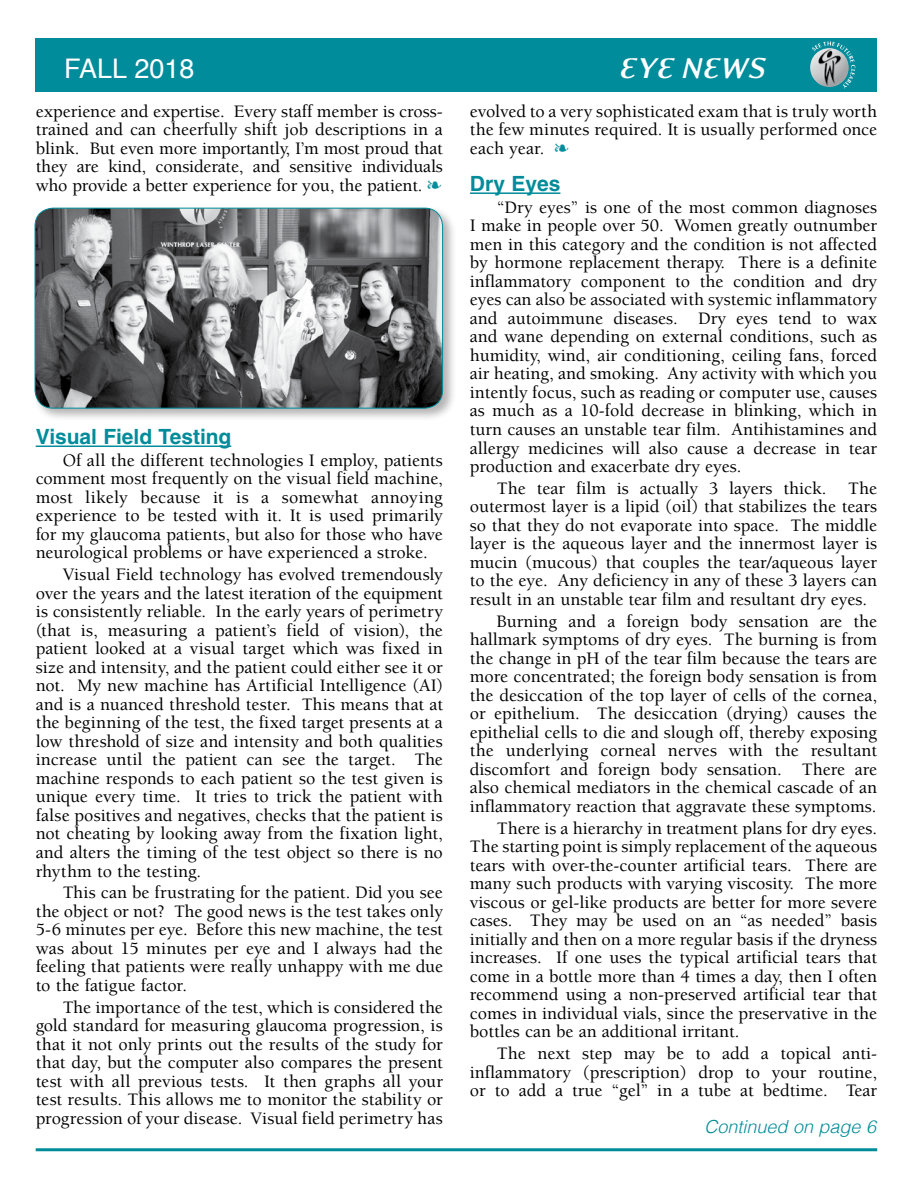
<style>
.page{position:relative;width:918px;height:1188px;background:#fff}
.page>*{position:absolute;margin:0;border:0;box-sizing:border-box;transform-origin:0 0}
.t1{font:33px "Eidetic Modern Bold Italic TT";color:#fff}
.t2{font:27px "Helvetica";color:#fff}
.t3{font:700 21px "Helvetica";letter-spacing:-.005em;color:#008c9a}
.t4{font:500 18px/18.5px "Berkeley";color:#000;text-align:justify}
.t5{font:italic 300 18px "Helvetica";color:#008c9a}
.s1{color:#008c9a}
</style>
<div class="page">
<hr style="left:36px;top:1148px;width:841px;height:3px;background:#008c9a">
<div style="left:36px;top:38px;width:841px;height:54px;background:#008c9a"></div>
<hr style="left:36px;top:446px;width:195px;height:1px;background:#008c9a">
<hr style="left:470px;top:192px;width:90px;height:2px;background:#008c9a">
<svg style="left:812px;top:41px;width:43px;height:48px"></svg>
<img style="left:810px;top:48px;width:39px;height:39px;border-radius:19px">
<div style="left:32px;top:205px;width:425px;height:217px;background:#000;opacity:.3"></div>
<img style="left:35px;top:208px;width:408px;height:200px">
<div style="left:35px;top:208px;width:408px;height:201px;border:1px solid #008c9a;border-radius:18px"></div>
<h2 class="t2" style="left:64px;top:48px;width:132px">FALL 2018</h2>
<h1 class="t1" style="left:619px;top:51px;width:148px">EYE NEWS</h1>
<p class="t4" style="left:36px;top:102px;width:409px">experience and expertise. Every staff member is cross&shy;trained and can cheerfully shift job descriptions in a blink. But even more importantly, I’m most proud that they are kind, considerate, and sensitive individuals who provide a better experience for you, the patient. <span class="s1">❧</span></p>
<p class="t4" style="left:470px;top:102px;width:409px">evolved to a very sophisticated exam that is truly worth the few minutes required. It is usually performed once each year. <span class="s1">❧</span></p>
<p class="t3" style="left:470px;top:171px;width:92px">Dry Eyes</p>
<p class="t4" style="left:470px;top:198px;width:409px;text-indent:27px">“Dry eyes” is one of the most common diagnoses I make in people over 50. Women greatly outnumber men in this category and the condition is not affected by hormone replacement therapy. There is a definite inflammatory component to the condition and dry eyes can also be associated with systemic inflammatory and autoimmune diseases. Dry eyes tend to wax and wane depending on external conditions, such as humidity, wind, air conditioning, ceiling fans, forced air heating, and smoking. Any activity with which you intently focus, such as reading or computer use, causes as much as a 10-fold decrease in blinking, which in turn causes an unstable tear film. Antihistamines and allergy medicines will also cause a decrease in tear production and exacerbate dry eyes.</p>
<p class="t4" style="left:470px;top:479px;width:409px;text-indent:27px">The tear film is actually 3 layers thick. The outermost layer is a lipid (oil) that stabilizes the tears so that they do not evaporate into space. The middle layer is the aqueous layer and the innermost layer is mucin (mucous) that couples the tear/aqueous layer to the eye. Any deficiency in any of these 3 layers can result in an unstable tear film and resultant dry eyes.</p>
<p class="t4" style="left:470px;top:612px;width:409px;text-indent:27px">Burning and a foreign body sensation are the hallmark symptoms of dry eyes. The burning is from the change in pH of the tear film because the tears are more concentrated; the foreign body sensation is from the desiccation of the top layer of cells of the cornea, or epithelium. The desiccation (drying) causes the epithelial cells to die and slough off, thereby exposing the underlying corneal nerves with the resultant discomfort and foreign body sensation. There are also chemical mediators in the chemical cascade of an inflammatory reaction that aggravate these symptoms.</p>
<p class="t4" style="left:470px;top:819px;width:409px;text-indent:27px">There is a hierarchy in treatment plans for dry eyes.<br>The starting point is simply replacement of the aqueous tears with over-the-counter artificial tears. There are many such products with varying viscosity. The more viscous or gel-like products are better for more severe cases. They may be used on an “as needed” basis initially and then on a more regular basis if the dryness increases. If one uses the typical artificial tears that come in a bottle more than 4 times a day, then I often recommend using a non-preserved artificial tear that comes in individual vials, since the preservative in the bottles can be an additional irritant.</p>
<p class="t4" style="left:470px;top:1045px;width:409px;text-indent:27px">The next step may be to add a topical anti&shy;inflammatory (prescription) drop to your routine, or to add a true “gel” in a tube at bedtime. Tear</p>
<p class="t5" style="left:705px;top:1111px;width:173px">Continued on page 6</p>
<p class="t3" style="left:36px;top:424px;width:197px">Visual Field Testing</p>
<p class="t4" style="left:36px;top:451px;width:409px;text-indent:27px">Of all the different technologies I employ, patients comment most frequently on the visual field machine, most likely because it is a somewhat annoying experience to be tested with it. It is used primarily for my glaucoma patients, but also for those who have neurological problems or have experienced a stroke.</p>
<p class="t4" style="left:36px;top:566px;width:409px;text-indent:27px">Visual Field technology has evolved tremendously over the years and the latest iteration of the equipment is consistently reliable. In the early years of perimetry (that is, measuring a patient’s field of vision), the patient looked at a visual target which was fixed in size and intensity, and the patient could either see it or not. My new machine has Artificial Intelligence (AI) and is a nuanced threshold tester. This means that at the beginning of the test, the fixed target presents at a low threshold of size and intensity and both qualities increase until the patient can see the target. The machine responds to each patient so the test given is unique every time. It tries to trick the patient with false positives and negatives, checks that the patient is not cheating by looking away from the fixation light, and alters the timing of the test object so there is no rhythm to the testing.</p>
<p class="t4" style="left:36px;top:884px;width:409px;text-indent:27px">This can be frustrating for the patient. Did you see the object or not? The good news is the test takes only 5-6 minutes per eye. Before this new machine, the test was about 15 minutes per eye and I always had the feeling that patients were really unhappy with me due to the fatigue factor.</p>
<p class="t4" style="left:36px;top:998px;width:409px;text-indent:27px">The importance of the test, which is considered the gold standard for measuring glaucoma progression, is that it not only prints out the results of the study for that day, but the computer also compares the present test with all previous tests. It then graphs all your test results. This allows me to monitor the stability or progression of your disease. Visual field perimetry has</p>
</div>
